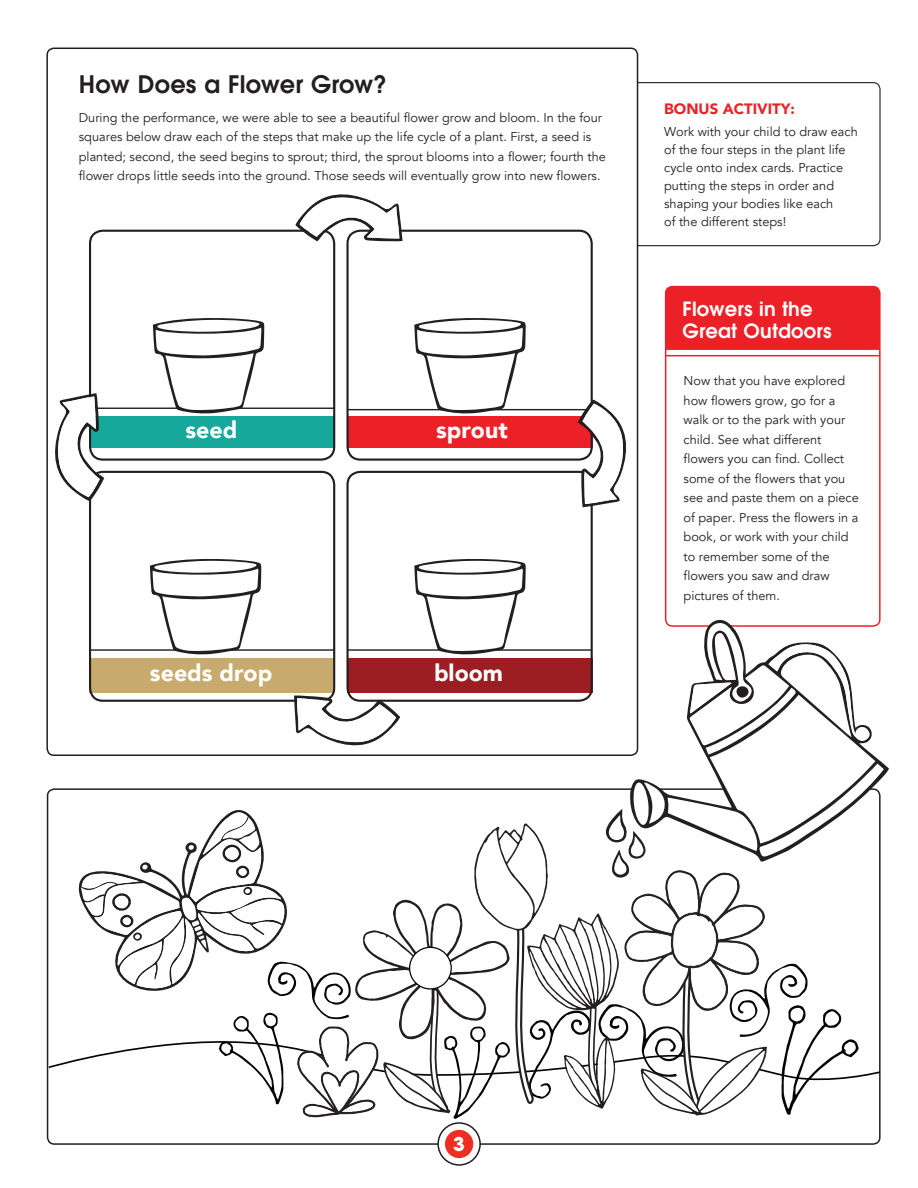
<style>
.page{position:relative;width:918px;height:1188px;background:#fff}
.page>*{position:absolute;margin:0;border:0;box-sizing:border-box;transform-origin:0 0}
.body{font:600 24px "Avant Garde";letter-spacing:.01em;color:#231f20}
.bullets{font:900 23.1px "Avenir";color:#fff}
.body-2{font:600 19.5px/22.5px "Avant Garde";letter-spacing:.01em;color:#fff}
.t1{font:700 18.9px "Avant Garde";color:#fff}
.bullets-2{font:900 15px "Avenir";color:#ec2127}
.bullets-3{font:12.75px/19.5px "Avenir";color:#231f20}
</style>
<div class="page">
<div style="left:628px;top:82px;width:253px;height:164px;border:1px solid #231f20;border-radius:7px"></div>
<svg style="left:438px;top:1123px;width:42px;height:42px"></svg>
<div style="left:437px;top:1122px;width:44px;height:44px;border:2px solid #231f20;border-radius:50%"></div>
<div style="left:47px;top:48px;width:591px;height:707px;background:#fff;border-radius:7px"></div>
<div style="left:665px;top:287px;width:215px;height:63px;background:#ec2127"></div>
<div style="left:665px;top:286px;width:216px;height:341px;border:2px solid #ec2127;border-radius:7px"></div>
<hr style="left:665px;top:355px;width:215px;height:1px;background:#ec2127">
<div style="left:445px;top:1130px;width:28px;height:28px;background:#ee2e22;border-radius:50%"></div>
<div style="left:89px;top:417px;width:246px;height:31px;background:#17a89c"></div>
<div style="left:347px;top:417px;width:245px;height:31px;background:#ec2127"></div>
<div style="left:89px;top:230px;width:246px;height:231px;border:2px solid #231f20;border-radius:13px"></div>
<div style="left:346px;top:230px;width:247px;height:231px;border:2px solid #231f20;border-radius:13px"></div>
<hr style="left:90px;top:408px;width:244px;height:1px;background:#231f20">
<hr style="left:348px;top:409px;width:243px;height:1px;background:#231f20">
<svg style="left:148px;top:318px;width:116px;height:96px"></svg>
<svg style="left:410px;top:318px;width:116px;height:96px"></svg>
<svg style="left:578px;top:400px;width:48px;height:107px"></svg>
<svg style="left:295px;top:194px;width:108px;height:47px"></svg>
<svg style="left:55px;top:393px;width:49px;height:108px"></svg>
<svg style="left:47px;top:555px;width:837px;height:564px"></svg>
<p class="body" style="left:79px;top:68px;width:310px">How Does a Flower Grow?</p>
<p class="bullets-3" style="left:79px;top:108px;width:529px">During the performance, we were able to see a beautiful flower grow and bloom. In the four squares below draw each of the steps that make up the life cycle of a plant. First, a seed is planted; second, the seed begins to sprout; third, the sprout blooms into a flower; fourth the flower drops little seeds into the ground. Those seeds will eventually grow into new flowers.</p>
<p class="bullets" style="left:185px;top:410px;width:53px">seed</p>
<p class="bullets" style="left:150px;top:653px;width:124px">seeds drop</p>
<p class="bullets" style="left:436px;top:410px;width:73px">sprout</p>
<p class="bullets" style="left:434px;top:653px;width:71px">bloom</p>
<p class="bullets-2" style="left:664px;top:96px;width:132px">BONUS ACTIVITY:</p>
<p class="bullets-3" style="left:664px;top:123px;width:195px;line-height:18px">Work with your child to draw each of the four steps in the plant life cycle onto index cards. Practice putting the steps in order and shaping your bodies like each<br>of the different steps!</p>
<p class="body-2" style="left:683px;top:297px;width:151px">Flowers in the<br>Great Outdoors</p>
<p class="bullets-3" style="left:684px;top:371px;width:177px">Now that you have explored how flowers grow, go for a walk or to the park with your child. See what different flowers you can find. Collect some of the flowers that you see and paste them on a piece of paper. Press the flowers in a book, or work with your child to remember some of the flowers you saw and draw pictures of them.</p>
<p class="t1" style="left:453px;top:1132px;width:13px">3</p>
</div>
